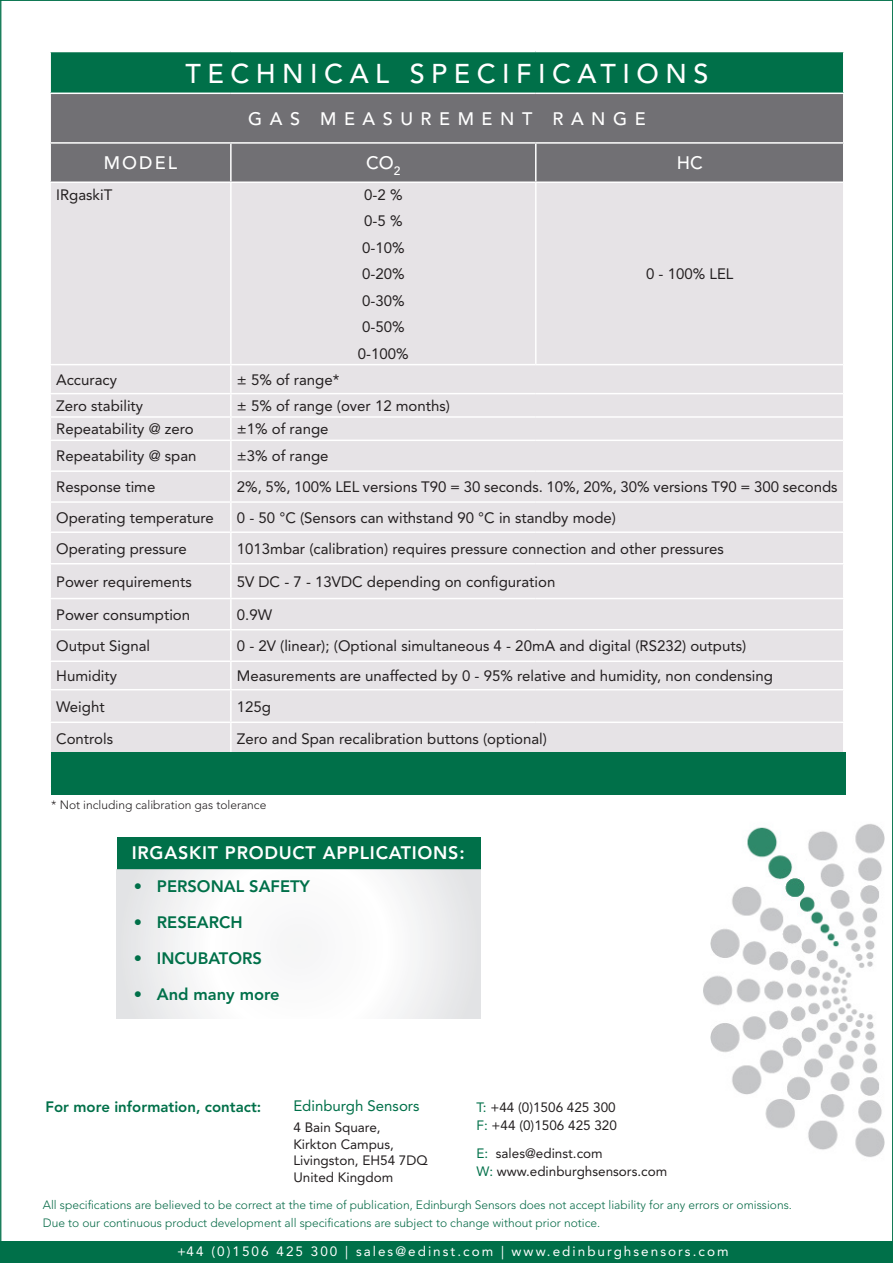
<style>
.page{position:relative;width:893px;height:1263px;background:#fff}
.page>*{position:absolute;margin:0;border:0;box-sizing:border-box;transform-origin:0 0}
.Body_text{font:500 27px "Avenir LT Std";letter-spacing:.24em;color:#fff}
.Body_text-2{font:500 18px "Avenir LT Std";letter-spacing:.42em;color:#fff}
.t1{font:800 18px "Avenir LT Std";letter-spacing:.04em;color:#fff}
.t2{font:800 16.5px "Avenir LT Std";color:#007049}
.Body_text-3{font:15px "Avenir LT Std";color:#231f20}
.t3{font:800 15px "Avenir LT Std";color:#007049}
.t4{font:15px "Avenir LT Std";color:#007049}
.t5{font:13.5px/16.5px "Avenir LT Std";color:#231f20}
.t6{font:13.5px "Avenir LT Std";letter-spacing:.15em;color:#fff}
.t7{font:300 12px "Avenir LT Std";color:#096c49}
.t8{font:300 12px "Avenir LT Std";color:#231f20}
.s1{color:#007049}
</style>
<div class="page">
<div style="left:0;top:1241px;width:893px;height:22px;background:#007049"></div>
<img style="left:703px;top:824px;width:182px;height:333px">
<div style="left:117px;top:837px;width:363px;height:32px;background:#007049"></div>
<svg style="left:117px;top:869px;width:363px;height:149px"></svg>
<div style="left:50px;top:52px;width:794px;height:41px;background:#007049"></div>
<div style="left:51px;top:94px;width:792px;height:87px;background:#717074"></div>
<div style="left:51px;top:183px;width:792px;height:569px;background:#e6e3e6"></div>
<hr style="left:49px;top:52px;width:2px;height:41px;background:#fff">
<hr style="left:843px;top:52px;width:1px;height:41px;background:#fff">
<hr style="left:49px;top:142px;width:182px;height:2px;background:#fff">
<hr style="left:231px;top:142px;width:305px;height:2px;background:#fff">
<hr style="left:230px;top:144px;width:2px;height:37px;background:#fff">
<hr style="left:536px;top:142px;width:308px;height:2px;background:#fff">
<hr style="left:535px;top:144px;width:1px;height:37px;background:#fff">
<hr style="left:535px;top:183px;width:1px;height:181px;background:#fff">
<hr style="left:230px;top:365px;width:2px;height:28px;background:#fff">
<hr style="left:230px;top:394px;width:2px;height:22px;background:#fff">
<hr style="left:230px;top:418px;width:2px;height:22px;background:#fff">
<hr style="left:230px;top:441px;width:2px;height:29px;background:#fff">
<hr style="left:230px;top:472px;width:2px;height:29px;background:#fff">
<hr style="left:230px;top:503px;width:2px;height:28px;background:#fff">
<hr style="left:49px;top:364px;width:182px;height:1px;background:#fff">
<hr style="left:231px;top:364px;width:305px;height:1px;background:#fff">
<hr style="left:536px;top:364px;width:307px;height:1px;background:#fff">
<hr style="left:49px;top:393px;width:182px;height:1px;background:#fff">
<hr style="left:231px;top:393px;width:305px;height:1px;background:#fff">
<hr style="left:536px;top:393px;width:307px;height:1px;background:#fff">
<hr style="left:49px;top:416px;width:182px;height:2px;background:#fff">
<hr style="left:231px;top:416px;width:305px;height:2px;background:#fff">
<hr style="left:536px;top:416px;width:307px;height:2px;background:#fff">
<hr style="left:49px;top:440px;width:182px;height:1px;background:#fff">
<hr style="left:231px;top:440px;width:305px;height:1px;background:#fff">
<hr style="left:536px;top:440px;width:307px;height:1px;background:#fff">
<hr style="left:49px;top:470px;width:182px;height:2px;background:#fff">
<hr style="left:231px;top:470px;width:305px;height:2px;background:#fff">
<hr style="left:536px;top:470px;width:307px;height:2px;background:#fff">
<hr style="left:49px;top:501px;width:182px;height:2px;background:#fff">
<hr style="left:231px;top:501px;width:305px;height:2px;background:#fff">
<hr style="left:536px;top:501px;width:307px;height:2px;background:#fff">
<hr style="left:230px;top:183px;width:2px;height:181px;background:#fff">
<hr style="left:49px;top:531px;width:182px;height:2px;background:#fff">
<hr style="left:231px;top:531px;width:305px;height:2px;background:#fff">
<hr style="left:230px;top:533px;width:2px;height:30px;background:#fff">
<hr style="left:536px;top:531px;width:308px;height:2px;background:#fff">
<hr style="left:49px;top:563px;width:182px;height:1px;background:#fff">
<hr style="left:231px;top:563px;width:305px;height:1px;background:#fff">
<hr style="left:230px;top:564px;width:2px;height:34px;background:#fff">
<hr style="left:536px;top:563px;width:308px;height:1px;background:#fff">
<hr style="left:49px;top:598px;width:182px;height:1px;background:#fff">
<hr style="left:231px;top:598px;width:305px;height:1px;background:#fff">
<hr style="left:230px;top:599px;width:2px;height:30px;background:#fff">
<hr style="left:536px;top:598px;width:308px;height:1px;background:#fff">
<hr style="left:49px;top:629px;width:182px;height:1px;background:#fff">
<hr style="left:231px;top:629px;width:305px;height:1px;background:#fff">
<hr style="left:230px;top:630px;width:2px;height:30px;background:#fff">
<hr style="left:536px;top:629px;width:308px;height:1px;background:#fff">
<hr style="left:49px;top:660px;width:182px;height:2px;background:#fff">
<hr style="left:231px;top:660px;width:305px;height:2px;background:#fff">
<hr style="left:230px;top:662px;width:2px;height:27px;background:#fff">
<hr style="left:536px;top:660px;width:308px;height:2px;background:#fff">
<hr style="left:49px;top:689px;width:182px;height:1px;background:#fff">
<hr style="left:231px;top:689px;width:305px;height:1px;background:#fff">
<hr style="left:230px;top:690px;width:2px;height:31px;background:#fff">
<hr style="left:536px;top:689px;width:308px;height:1px;background:#fff">
<hr style="left:49px;top:721px;width:182px;height:2px;background:#fff">
<hr style="left:231px;top:721px;width:305px;height:2px;background:#fff">
<hr style="left:230px;top:723px;width:2px;height:31px;background:#fff">
<hr style="left:536px;top:721px;width:308px;height:2px;background:#fff">
<div style="left:51px;top:752px;width:794px;height:43px;background:#007049"></div>
<p class="Body_text" style="left:185px;top:58px;width:525px">TECHNICAL SPECIFICATIONS</p>
<p class="Body_text-2" style="left:248px;top:108px;width:399px">GAS MEASUREMENT RANGE</p>
<p class="Body_text-2" style="left:104px;top:153px;width:75px">MODEL</p>
<p class="Body_text-2" style="left:366px;top:153px;width:36px">CO<sub>2</sub></p>
<p class="Body_text-2" style="left:677px;top:153px;width:28px">HC</p>
<p class="Body_text-3" style="left:56px;top:186px;width:58px">IRgaskiT</p>
<p class="Body_text-3" style="left:364px;top:186px;width:40px">0-2 %</p>
<p class="Body_text-3" style="left:364px;top:212px;width:40px">0-5 %</p>
<p class="Body_text-3" style="left:362px;top:239px;width:44px">0-10%</p>
<p class="Body_text-3" style="left:362px;top:265px;width:44px">0-20%</p>
<p class="Body_text-3" style="left:362px;top:292px;width:44px">0-30%</p>
<p class="Body_text-3" style="left:362px;top:318px;width:44px">0-50%</p>
<p class="Body_text-3" style="left:358px;top:345px;width:52px">0-100%</p>
<p class="Body_text-3" style="left:646px;top:265px;width:89px">0 - 100% LEL</p>
<p class="Body_text-3" style="left:56px;top:371px;width:62px">Accuracy</p>
<p class="Body_text-3" style="left:237px;top:371px;width:104px">± 5% of range*</p>
<p class="Body_text-3" style="left:56px;top:397px;width:88px">Zero stability</p>
<p class="Body_text-3" style="left:237px;top:397px;width:215px">± 5% of range (over 12 months)</p>
<p class="Body_text-3" style="left:56px;top:420px;width:139px">Repeatability @ zero</p>
<p class="Body_text-3" style="left:237px;top:420px;width:93px">±1% of range</p>
<p class="Body_text-3" style="left:56px;top:447px;width:142px">Repeatability @ span</p>
<p class="Body_text-3" style="left:237px;top:447px;width:93px">±3% of range</p>
<p class="Body_text-3" style="left:56px;top:478px;width:101px">Response time</p>
<p class="Body_text-3" style="left:237px;top:478px;width:602px">2%, 5%, 100% LEL versions T90 = 30 seconds. 10%, 20%, 30% versions T90 = 300 seconds</p>
<p class="Body_text-3" style="left:56px;top:509px;width:159px">Operating temperature</p>
<p class="Body_text-3" style="left:237px;top:509px;width:381px">0 - 50 °C (Sensors can withstand 90 °C in standby mode)</p>
<p class="Body_text-3" style="left:56px;top:540px;width:132px">Operating pressure</p>
<p class="Body_text-3" style="left:237px;top:540px;width:488px">1013mbar (calibration) requires pressure connection and other pressures</p>
<p class="Body_text-3" style="left:56px;top:573px;width:137px">Power requirements</p>
<p class="Body_text-3" style="left:237px;top:573px;width:320px">5V DC - 7 - 13VDC depending on configuration</p>
<p class="Body_text-3" style="left:56px;top:606px;width:135px">Power consumption</p>
<p class="Body_text-3" style="left:237px;top:606px;width:37px">0.9W</p>
<p class="Body_text-3" style="left:56px;top:637px;width:95px">Output Signal</p>
<p class="Body_text-3" style="left:237px;top:637px;width:511px">0 - 2V (linear); (Optional simultaneous 4 - 20mA and digital (RS232) outputs)</p>
<p class="Body_text-3" style="left:56px;top:667px;width:62px">Humidity</p>
<p class="Body_text-3" style="left:237px;top:667px;width:538px">Measurements are unaffected by 0 - 95% relative and humidity, non condensing</p>
<p class="Body_text-3" style="left:56px;top:698px;width:50px">Weight</p>
<p class="Body_text-3" style="left:237px;top:698px;width:36px">125g</p>
<p class="Body_text-3" style="left:56px;top:730px;width:59px">Controls</p>
<p class="Body_text-3" style="left:237px;top:730px;width:312px">Zero and Span recalibration buttons (optional)</p>
<p class="t8" style="left:51px;top:798px;width:217px">* Not including calibration gas tolerance</p>
<p class="t1" style="left:132px;top:842px;width:334px">IRGASKIT PRODUCT APPLICATIONS:</p>
<p class="t2" style="left:134px;top:877px;width:178px">• PERSONAL SAFETY</p>
<p class="t2" style="left:134px;top:913px;width:111px">• RESEARCH</p>
<p class="t2" style="left:134px;top:949px;width:130px">• INCUBATORS</p>
<p class="t2" style="left:134px;top:985px;width:148px">• And many more</p>
<p class="t4" style="left:293px;top:1097px;width:128px">Edinburgh Sensors</p>
<p class="t5" style="left:293px;top:1119px;width:136px">4 Bain Square,<br>Kirkton Campus,<br>Livingston, EH54 7DQ</p>
<p class="t5" style="left:293px;top:1169px;width:101px">United Kingdom</p>
<p class="t3" style="left:46px;top:1098px;width:217px">For more information, contact:</p>
<p class="t5" style="left:477px;top:1099px;width:141px"><span class="s1">T:</span> +44 (0)1506 425 300</p>
<p class="t5" style="left:477px;top:1117px;width:142px"><span class="s1">F:</span> +44 (0)1506 425 320</p>
<p class="t5" style="left:477px;top:1145px;width:128px"><span class="s1">E:</span> sales@edinst.com</p>
<p class="t5" style="left:477px;top:1163px;width:192px"><span class="s1">W:</span> www.edinburghsensors.com</p>
<p class="t7" style="left:43px;top:1198px;width:751px">All specifications are believed to be correct at the time of publication, Edinburgh Sensors does not accept liability for any errors or omissions.</p>
<p class="t7" style="left:43px;top:1216px;width:559px">Due to our continuous product development all specifications are subject to change without prior notice.</p>
<p class="t6" style="left:177px;top:1243px;width:553px">+44 (0)1506 425 300 | sales@edinst.com | www.edinburghsensors.com</p>
</div>
